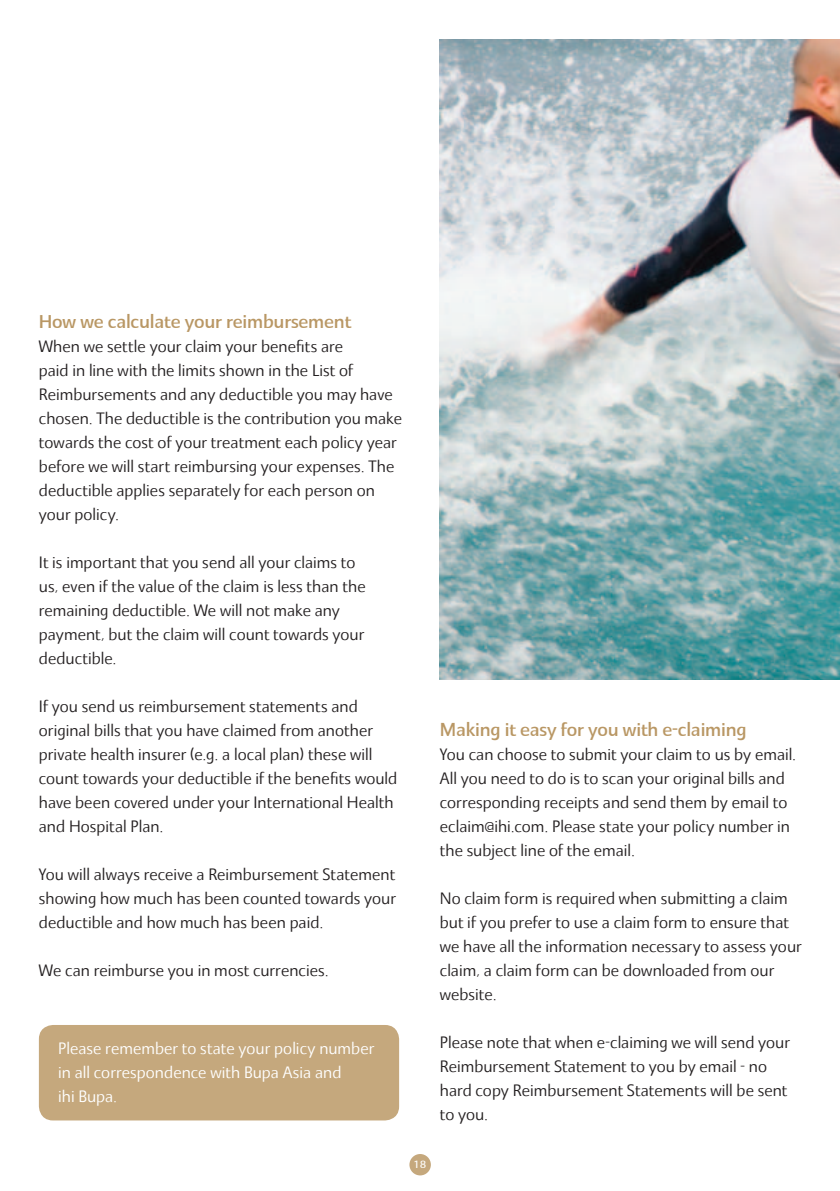
<style>
.page{position:relative;width:840px;height:1191px;background:#fff}
.page>*{position:absolute;margin:0;border:0;box-sizing:border-box;transform-origin:0 0}
.t1{font:500 18px "BUPA Quanta";letter-spacing:-.01em;color:#b99764}
.t2{font:16px/24px "BUPA Quanta Text";color:#231f20}
.t3{font:16px/24px "BUPA Quanta Text";color:#fff}
.t4{font:500 10px "BUPA Quanta";color:#fff}
</style>
<div class="page">
<div style="left:409px;top:1154px;width:21px;height:21px;background:#c5a87d;border-radius:50%"></div>
<img style="left:439px;top:40px;width:400px;height:639px">
<div style="left:39px;top:1025px;width:360px;height:95px;background:#c5a87d;border-radius:14px"></div>
<p class="t1" style="left:39px;top:310px;width:314px">How we calculate your reimbursement</p>
<p class="t2" style="left:39px;top:334px;width:364px">When we settle your claim your benefits are<br>paid in line with the limits shown in the List of Reimbursements and any deductible you may have chosen. The deductible is the contribution you make towards the cost of your treatment each policy year before we will start reimbursing your expenses. The deductible applies separately for each person on your policy.</p>
<p class="t2" style="left:39px;top:550px;width:328px">It is important that you send all your claims to us, even if the value of the claim is less than the remaining deductible. We will not make any payment, but the claim will count towards your deductible.</p>
<p class="t2" style="left:39px;top:694px;width:360px">If you send us reimbursement statements and original bills that you have claimed from another private health insurer (e.g. a local plan) these will count towards your deductible if the benefits would have been covered under your International Health and Hospital Plan.</p>
<p class="t2" style="left:39px;top:862px;width:358px;text-align:justify">You will always receive a Reimbursement Statement showing how much has been counted towards your deductible and how much has been paid.</p>
<p class="t2" style="left:39px;top:958px;width:291px">We can reimburse you in most currencies.</p>
<p class="t3" style="left:58px;top:1035px;width:317px">Please remember to state your policy number in all correspondence with Bupa Asia and<br>ihi Bupa.</p>
<p class="t1" style="left:439px;top:718px;width:308px">Making it easy for you with e-claiming</p>
<p class="t2" style="left:439px;top:742px;width:357px">You can choose to submit your claim to us by email.<br>All you need to do is to scan your original bills and corresponding receipts and send them by email to eclaim@ihi.com. Please state your policy number in the subject line of the email.</p>
<p class="t2" style="left:439px;top:886px;width:363px">No claim form is required when submitting a claim but if you prefer to use a claim form to ensure that we have all the information necessary to assess your claim, a claim form can be downloaded from our website.</p>
<p class="t2" style="left:439px;top:1030px;width:351px">Please note that when e-claiming we will send your Reimbursement Statement to you by email - no hard copy Reimbursement Statements will be sent to you.</p>
<p class="t4" style="left:413px;top:1158px;width:15px">18</p>
</div>
